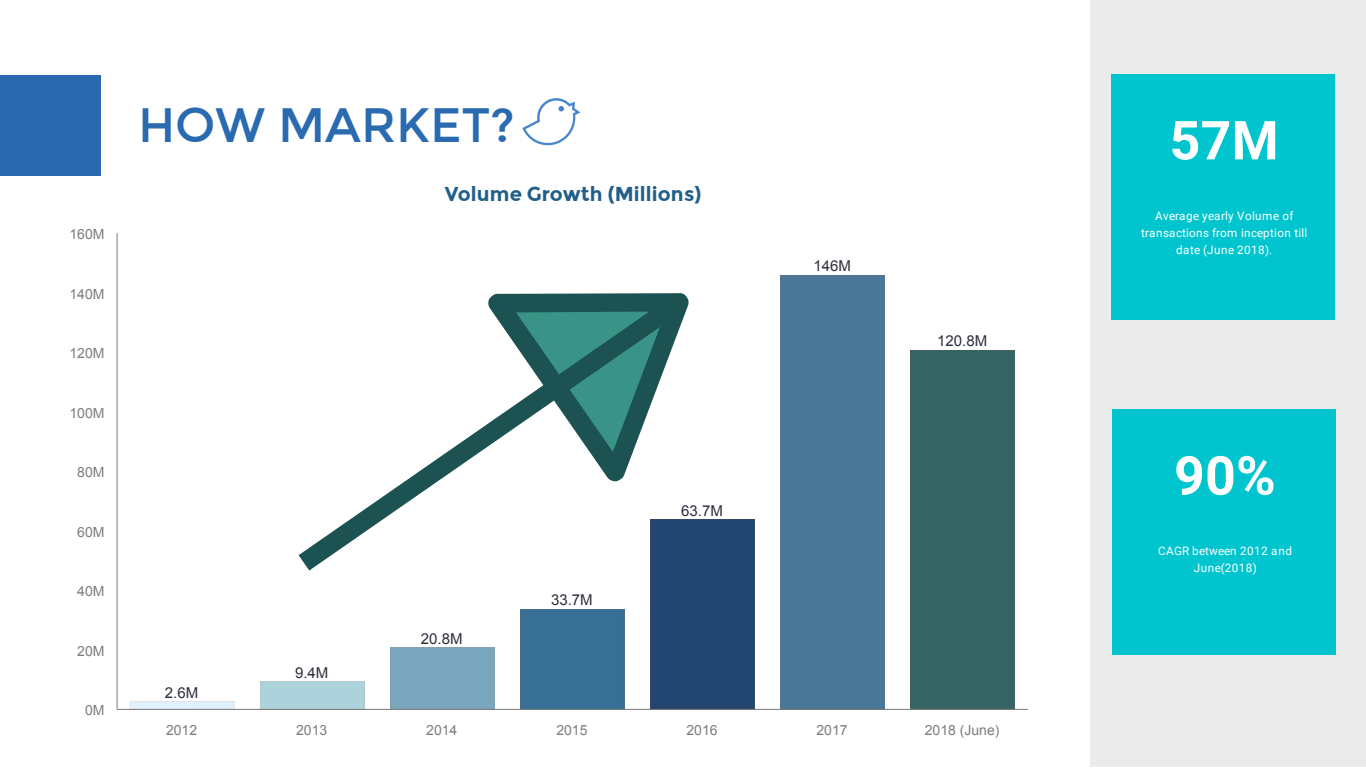
<style>
.page{position:relative;width:1366px;height:768px;background:#fff}
.page>*{position:absolute;margin:0;border:0;box-sizing:border-box;transform-origin:0 0}
.t1{font:700 53.8px "Roboto";color:#fff}
.t2{font:48px "Montserrat";letter-spacing:-.005em;color:#296ab0}
.t3{font:700 20px "Montserrat";letter-spacing:.01em;color:#215f89}
.t4{font:15px "Arial";color:#2c2f3b}
.t5{font:14px "Arial";color:#7d7d7d}
.t6{font:11.7px/17px "Roboto";letter-spacing:.03em;color:#fff;text-align:center}
</style>
<div class="page">
<div style="left:0;top:75px;width:100px;height:100px;background:#296ab0"></div>
<div style="left:1091px;top:0;width:275px;height:767px;background:#ebebeb"></div>
<div style="left:130px;top:701px;width:104px;height:8px;background:#dcf0ff"></div>
<div style="left:260px;top:681px;width:104px;height:28px;background:#acd3dc"></div>
<div style="left:390px;top:647px;width:104px;height:62px;background:#7aa7be"></div>
<div style="left:520px;top:609px;width:104px;height:100px;background:#386f95"></div>
<div style="left:650px;top:519px;width:105px;height:190px;background:#234670"></div>
<div style="left:781px;top:275px;width:104px;height:434px;background:#4b7799"></div>
<div style="left:911px;top:350px;width:104px;height:359px;background:#346464"></div>
<hr style="left:117px;top:709px;width:911px;height:1px;background:#7d7d7d">
<hr style="left:117px;top:233px;width:1px;height:476px;background:#7d7d7d">
<svg style="left:298px;top:293px;width:453px;height:362px"></svg>
<div style="left:1112px;top:74px;width:223px;height:245px;background:#00c5ce"></div>
<div style="left:1113px;top:409px;width:223px;height:245px;background:#00c5ce"></div>
<svg style="left:522px;top:98px;width:58px;height:47px"></svg>
<p class="t5" style="left:70px;top:226px;width:37px">160M</p>
<p class="t5" style="left:70px;top:286px;width:37px">140M</p>
<p class="t5" style="left:70px;top:345px;width:37px">120M</p>
<p class="t5" style="left:70px;top:405px;width:37px">100M</p>
<p class="t5" style="left:77px;top:464px;width:29px">80M</p>
<p class="t5" style="left:77px;top:524px;width:29px">60M</p>
<p class="t5" style="left:77px;top:583px;width:29px">40M</p>
<p class="t5" style="left:77px;top:643px;width:29px">20M</p>
<p class="t5" style="left:85px;top:702px;width:21px">0M</p>
<h2 class="t2" style="left:138px;top:97px;width:378px">HOW MARKET?</h2>
<p class="t4" style="left:165px;top:684px;width:35px">2.6M</p>
<p class="t4" style="left:295px;top:664px;width:35px">9.4M</p>
<h3 class="t3" style="left:445px;top:182px;width:258px">Volume Growth (Millions)</h3>
<p class="t4" style="left:421px;top:630px;width:43px">20.8M</p>
<p class="t4" style="left:551px;top:591px;width:43px">33.7M</p>
<p class="t4" style="left:681px;top:502px;width:43px">63.7M</p>
<p class="t4" style="left:813px;top:257px;width:39px">146M</p>
<p class="t4" style="left:937px;top:332px;width:52px">120.8M</p>
<p class="t5" style="left:166px;top:722px;width:33px">2012</p>
<p class="t5" style="left:296px;top:722px;width:33px">2013</p>
<p class="t5" style="left:426px;top:722px;width:33px">2014</p>
<p class="t5" style="left:556px;top:722px;width:33px">2015</p>
<p class="t5" style="left:686px;top:722px;width:33px">2016</p>
<p class="t5" style="left:817px;top:722px;width:33px">2017</p>
<p class="t5" style="left:925px;top:722px;width:76px">2018 (June)</p>
<h1 class="t1" style="left:1170px;top:110px;width:111px">57M</h1>
<p class="t6" style="left:1141px;top:207px;width:167px">Average yearly Volume of transactions from inception till date (June 2018).</p>
<h1 class="t1" style="left:1174px;top:445px;width:103px">90%</h1>
<p class="t6" style="left:1158px;top:542px;width:135px">CAGR between 2012 and<br>June(2018)</p>
</div>
